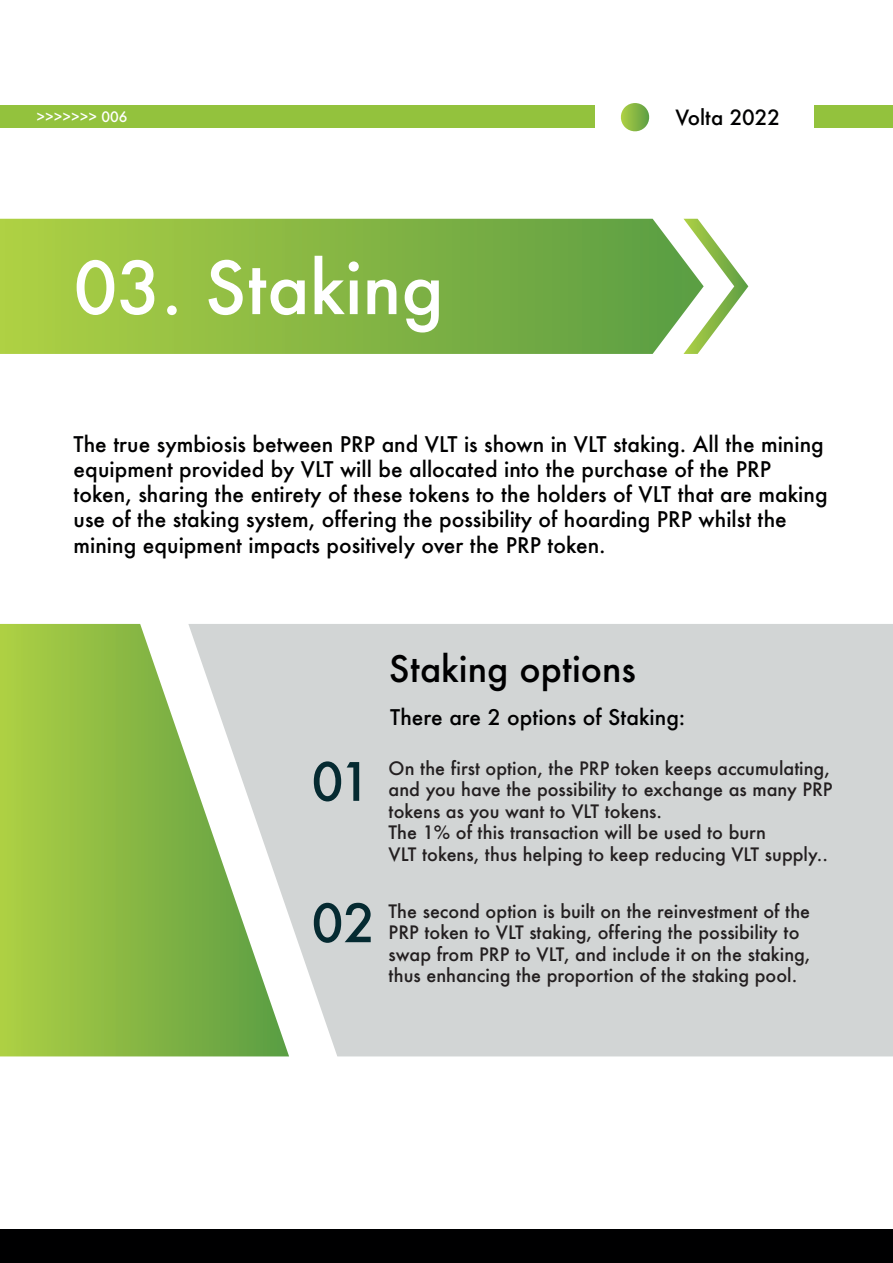
<style>
.page{position:relative;width:893px;height:1263px;background:#fff}
.page>*{position:absolute;margin:0;border:0;box-sizing:border-box;transform-origin:0 0}
.t1{font:500 70.8px "Futura";color:#fff}
.t2{font:500 51.45px "Futura";color:#052a31}
.t3{font:500 35.4px "Futura";color:#000001}
.t4{font:500 21px/25.2px "Futura";color:#000001}
.t5{font:500 20.4px "Futura";color:#000001}
.t6{font:500 18px/21.6px "Futura";color:#231f20}
.t7{font:500 14.1px "Futura";color:#fff}
</style>
<div class="page">
<div style="left:289px;top:624px;width:604px;height:432px;background:#d2d5d5"></div>
<div style="left:0;top:105px;width:594px;height:22px;background:#93c23d"></div>
<div style="left:814px;top:105px;width:79px;height:22px;background:#93c23d"></div>
<div style="left:0;top:1229px;width:893px;height:34px;background:#000001"></div>
<svg style="left:0;top:219px;width:683px;height:135px;background:#87b846"></svg>
<svg style="left:683px;top:219px;width:65px;height:135px"></svg>
<svg style="left:620px;top:103px;width:30px;height:29px"></svg>
<svg style="left:0;top:624px;width:289px;height:432px"></svg>
<p class="t7" style="left:37px;top:107px;width:92px">&gt;&gt;&gt;&gt;&gt;&gt;&gt; 006</p>
<h1 class="t1" style="left:74px;top:239px;width:372px">03. Staking</h1>
<p class="t5" style="left:675px;top:104px;width:106px">Volta 2022</p>
<p class="t4" style="left:74px;top:431px;width:755px">The true symbiosis between PRP and VLT is shown in VLT staking. All the mining equipment provided by VLT will be allocated into the purchase of the PRP token, sharing the entirety of these tokens to the holders of VLT that are making use of the staking system, offering the possibility of hoarding PRP whilst the mining equipment impacts positively over the PRP token.</p>
<h2 class="t2" style="left:312px;top:746px;width:61px">01</h2>
<h2 class="t2" style="left:312px;top:888px;width:65px">02</h2>
<h3 class="t3" style="left:389px;top:645px;width:249px">Staking options</h3>
<p class="t4" style="left:390px;top:704px;width:297px">There are 2 options of Staking:</p>
<p class="t6" style="left:389px;top:757px;width:446px">On the first option, the PRP token keeps accumulating, and you have the possibility to exchange as many PRP tokens as you want to VLT tokens.<br>The 1% of this transaction will be used to burn<br>VLT tokens, thus helping to keep reducing VLT supply..</p>
<p class="t6" style="left:389px;top:900px;width:423px">The second option is built on the reinvestment of the PRP token to VLT staking, offering the possibility to swap from PRP to VLT, and include it on the staking, thus enhancing the proportion of the staking pool.</p>
</div>
